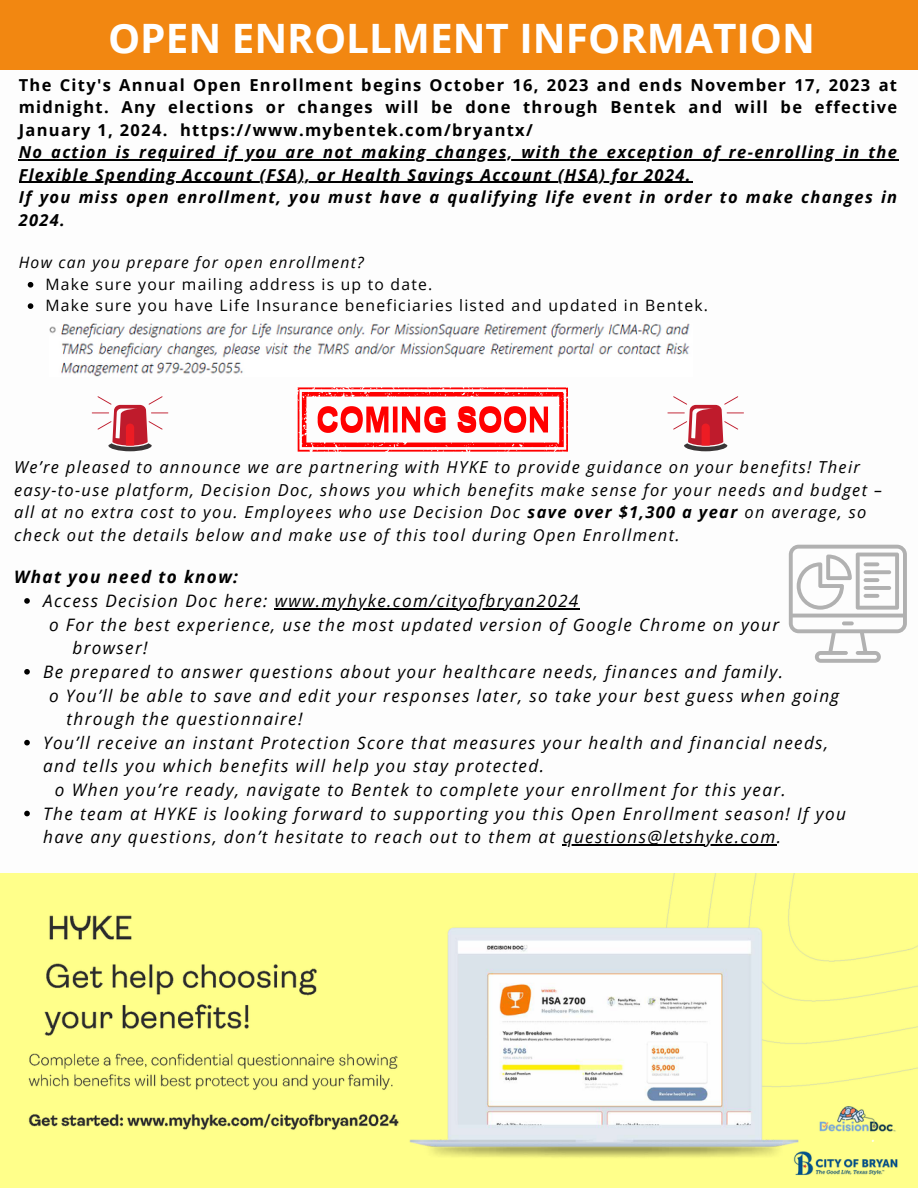
<style>
.page{position:relative;width:918px;height:1188px;background:#fff}
.page>*{position:absolute;margin:0;border:0;box-sizing:border-box;transform-origin:0 0}
.t1{font:700 40.5px "Open Sans";color:#fff}
.t2{font:italic 17.1px/23.7px "Open Sans";letter-spacing:.08em;color:#000}
.t3{font:italic 700 17.1px "Open Sans";letter-spacing:.08em;color:#000}
.t4{font:italic 16.5px/22.5px "Open Sans";letter-spacing:.08em;color:#000}
.t5{font:italic 700 16.5px/22.5px "Open Sans";letter-spacing:.08em;color:#000}
.t6{font:700 16.5px/22.5px "Open Sans";letter-spacing:.08em;color:#000;text-align:justify}
.t7{font:15.75px "Open Sans";letter-spacing:.08em;color:#000}
.t8{font:italic 15.75px "Open Sans";letter-spacing:.08em;color:#000}
.s1{font-weight:700}
</style>
<div class="page">
<img style="left:0;top:873px;width:918px;height:315px">
<div style="left:0;top:0;width:918px;height:70px;background:#f28711"></div>
<img style="left:50px;top:324px;width:640px;height:53px">
<svg style="left:92px;top:396px;width:76px;height:55px"></svg>
<svg style="left:667px;top:396px;width:77px;height:55px"></svg>
<svg style="left:789px;top:545px;width:118px;height:118px"></svg>
<svg style="left:864px;top:562px;width:15px;height:4px"></svg>
<svg style="left:864px;top:570px;width:27px;height:4px"></svg>
<hr style="left:864px;top:578px;width:15px;height:4px;background:#b1b1b1;border-radius:2px">
<hr style="left:864px;top:586px;width:27px;height:4px;background:#b1b1b1;border-radius:2px">
<svg style="left:864px;top:594px;width:15px;height:4px"></svg>
<svg style="left:842px;top:621px;width:12px;height:4px"></svg>
<svg style="left:24px;top:598px;width:6px;height:6px"></svg>
<hr style="left:275px;top:608px;width:305px;height:1px;background:#000">
<svg style="left:24px;top:669px;width:6px;height:6px"></svg>
<svg style="left:24px;top:740px;width:6px;height:5px"></svg>
<svg style="left:24px;top:811px;width:6px;height:5px"></svg>
<hr style="left:563px;top:844px;width:214px;height:2px;background:#000">
<svg style="left:298px;top:387px;width:270px;height:65px"></svg>
<svg style="left:28px;top:282px;width:5px;height:6px"></svg>
<svg style="left:28px;top:303px;width:5px;height:6px"></svg>
<hr style="left:19px;top:159px;width:880px;height:1px;background:#000">
<hr style="left:19px;top:182px;width:674px;height:1px;background:#000">
<p class="t1" style="left:108px;top:10px;width:708px">OPEN ENROLLMENT INFORMATION</p>
<p class="t6" style="left:19px;top:73px;width:880px">The City's Annual Open Enrollment begins October 16, 2023 and ends November 17, 2023 at midnight. Any elections or changes will be done through Bentek and will be effective January 1, 2024. https://www.mybentek.com/bryantx/</p>
<p class="t5" style="left:19px;top:141px;width:880px">No action is required if you are not making changes, with the exception of re-enrolling in the<br>Flexible Spending Account (FSA), or Health Savings Account (HSA) for 2024.</p>
<p class="t5" style="left:19px;top:186px;width:880px">If you miss open enrollment, you must have a qualifying life event in order to make changes in<br>2024.</p>
<p class="t8" style="left:19px;top:252px;width:347px">How can you prepare for open enrollment?</p>
<p class="t7" style="left:45px;top:273px;width:389px">Make sure your mailing address is up to date.</p>
<p class="t7" style="left:45px;top:294px;width:664px">Make sure you have Life Insurance beneficiaries listed and updated in Bentek.</p>
<p class="t4" style="left:14px;top:456px;width:869px">We’re pleased to announce we are partnering with HYKE to provide guidance on your benefits! Their easy-to-use platform, Decision Doc, shows you which benefits make sense for your needs and budget – all at no extra cost to you. Employees who use Decision Doc <span class="s1">save over $1,300 a year</span> on average, so check out the details below and make use of this tool during Open Enrollment.</p>
<p class="t3" style="left:14px;top:565px;width:226px">What you need to know:</p>
<p class="t2" style="left:49px;top:612px;width:732px">o For the best experience, use the most updated version of Google Chrome on your</p>
<p class="t2" style="left:72px;top:636px;width:77px">browser!</p>
<p class="t2" style="left:49px;top:683px;width:792px">o You’ll be able to save and edit your responses later, so take your best guess when going</p>
<p class="t2" style="left:67px;top:707px;width:238px">through the questionnaire!</p>
<p class="t2" style="left:43px;top:589px;width:537px">Access Decision Doc here: www.myhyke.com/cityofbryan2024</p>
<p class="t2" style="left:43px;top:659px;width:741px">Be prepared to answer questions about your healthcare needs, finances and family.</p>
<p class="t2" style="left:43px;top:730px;width:786px">You’ll receive an instant Protection Score that measures your health and financial needs, and tells you which benefits will help you stay protected.</p>
<p class="t2" style="left:43px;top:801px;width:804px">The team at HYKE is looking forward to supporting you this Open Enrollment season! If you have any questions, don’t hesitate to reach out to them at questions@letshyke.com.</p>
<p class="t2" style="left:55px;top:778px;width:732px">o When you’re ready, navigate to Bentek to complete your enrollment for this year.</p>
</div>
